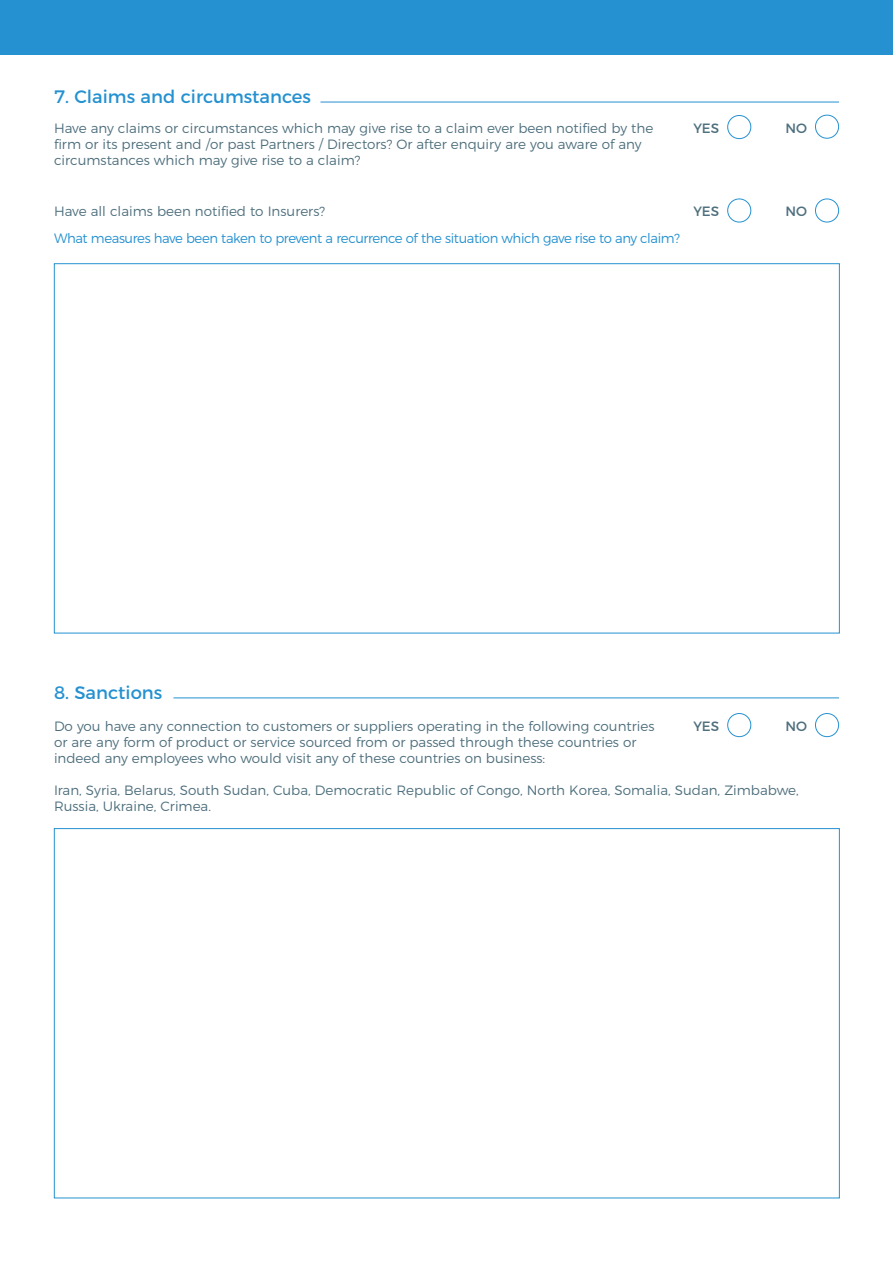
<style>
.page{position:relative;width:893px;height:1263px;background:#fff}
.page>*{position:absolute;margin:0;border:0;box-sizing:border-box;transform-origin:0 0}
.t1{font:18px "Montserrat";color:#2591d0}
.t2{font:300 13.5px/16.2px "Montserrat";color:#4e6f7d}
.t3{font:300 13.5px "Montserrat";letter-spacing:-.03em;color:#2591d0}
.t4{font:13.5px "Montserrat";color:#4e6f7d}
</style>
<div class="page">
<div style="left:0;top:0;width:893px;height:54px;background:#2591d0"></div>
<div style="left:727px;top:199px;width:24px;height:23px;border:1px solid #2591d0;border-radius:50%"></div>
<div style="left:815px;top:199px;width:24px;height:23px;border:1px solid #2591d0;border-radius:50%"></div>
<hr style="left:173px;top:697px;width:666px;height:1px;background:#2591d0">
<div style="left:727px;top:713px;width:24px;height:24px;border:1px solid #2591d0;border-radius:50%"></div>
<div style="left:815px;top:713px;width:24px;height:24px;border:1px solid #2591d0;border-radius:50%"></div>
<hr style="left:320px;top:102px;width:519px;height:1px;background:#2591d0">
<div style="left:815px;top:115px;width:24px;height:24px;border:1px solid #2591d0;border-radius:50%"></div>
<div style="left:727px;top:115px;width:24px;height:24px;border:1px solid #2591d0;border-radius:50%"></div>
<h1 class="t1" style="left:54px;top:83px;width:258px">7. Claims and circumstances</h1>
<p class="t2" style="left:54px;top:119px;width:601px">Have any claims or circumstances which may give rise to a claim ever been notified by the firm or its present and /or past Partners / Directors? Or after enquiry are you aware of any circumstances which may give rise to a claim?</p>
<p class="t4" style="left:693px;top:117px;width:27px">YES</p>
<p class="t4" style="left:785px;top:117px;width:23px">NO</p>
<p class="t2" style="left:54px;top:202px;width:273px">Have all claims been notified to Insurers?</p>
<p class="t4" style="left:693px;top:200px;width:27px">YES</p>
<p class="t4" style="left:785px;top:200px;width:23px">NO</p>
<p class="t3" style="left:54px;top:227px;width:627px">What measures have been taken to prevent a recurrence of the situation which gave rise to any claim?</p>
<h1 class="t1" style="left:54px;top:678px;width:110px">8. Sanctions</h1>
<p class="t2" style="left:54px;top:717px;width:602px">Do you have any connection to customers or suppliers operating in the following countries or are any form of product or service sourced from or passed through these countries or indeed any employees who would visit any of these countries on business:</p>
<p class="t2" style="left:54px;top:780px;width:746px">Iran, Syria, Belarus, South Sudan, Cuba, Democratic Republic of Congo, North Korea, Somalia, Sudan, Zimbabwe,<br>Russia, Ukraine, Crimea.</p>
<p class="t4" style="left:693px;top:715px;width:27px">YES</p>
<p class="t4" style="left:785px;top:715px;width:23px">NO</p>
</div>
